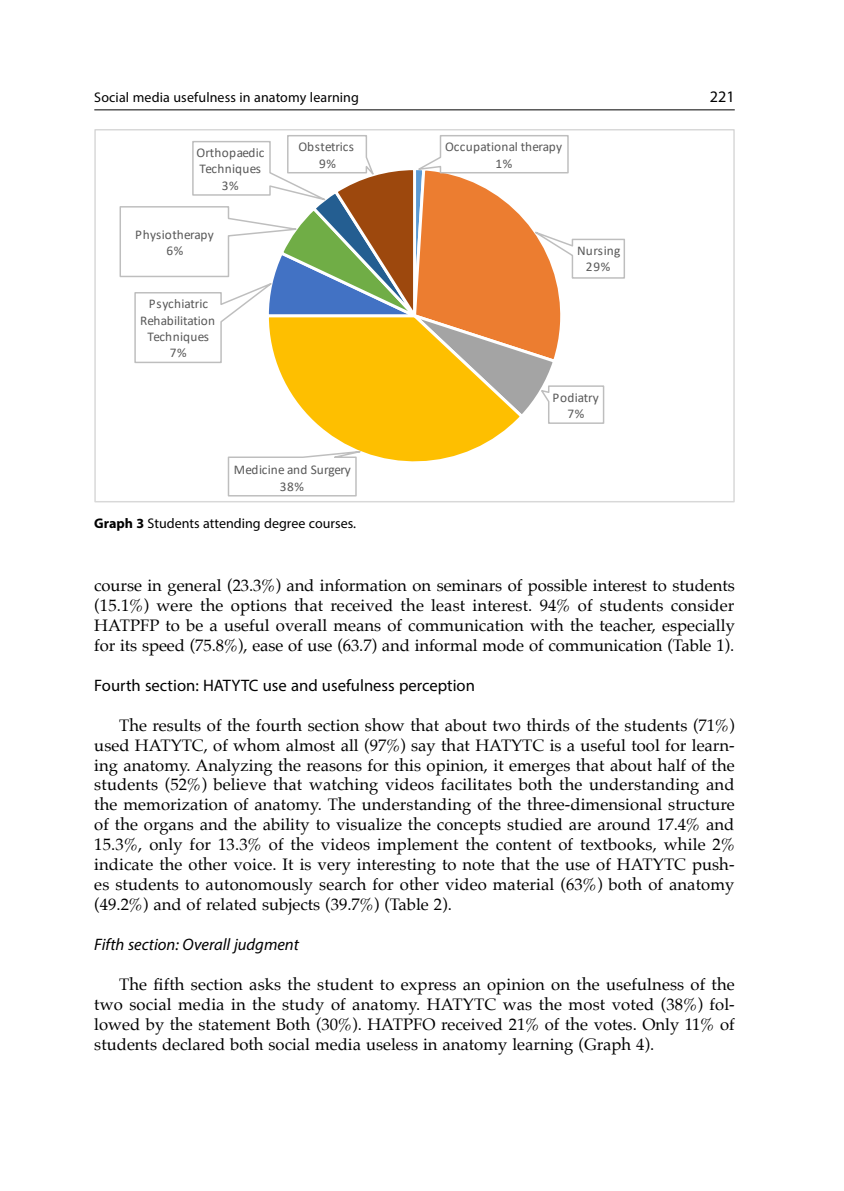
<style>
.page{position:relative;width:844px;height:1191px;background:#fff}
.page>*{position:absolute;margin:0;border:0;box-sizing:border-box;transform-origin:0 0}
.t1{font:16.62px/19.9px "Palatino";color:#000;text-align:justify}
.t2{font:16.62px "Myriad Pro";color:#000}
.t3{font:italic 16.62px "Myriad Pro";color:#000}
.t4{font:16.1px "Myriad Pro";color:#000}
.t5{font:14px "Myriad Pro";letter-spacing:.005em;color:#000}
.t6{font:13.3px/16.3px "Calibri";color:#595959;text-align:center}
.t7{font:13.3px/16.3px "Calibri";letter-spacing:.03em;color:#595959;text-align:center}
.s1{font-weight:700}
</style>
<div class="page">
<hr style="left:94px;top:109px;width:640px;height:1px;background:#000">
<svg style="left:317px;top:424px;width:195px;height:38px"></svg>
<svg style="left:227px;top:448px;width:157px;height:49px"></svg>
<svg style="left:119px;top:135px;width:506px;height:289px"></svg>
<p class="t5" style="left:94px;top:88px;width:266px">Social media usefulness in anatomy learning</p>
<p class="t4" style="left:709px;top:86px;width:26px">221</p>
<p class="t6" style="left:196px;top:144px;width:69px">Orthopaedic<br>Techniques<br>3%</p>
<p class="t6" style="left:298px;top:138px;width:57px">Obstetrics<br>9%</p>
<p class="t6" style="left:135px;top:226px;width:80px">Physiotherapy<br>6%</p>
<p class="t6" style="left:140px;top:295px;width:77px">Psychiatric<br>Rehabilitation<br>Techniques<br>7%</p>
<p class="t6" style="left:234px;top:461px;width:119px">Medicine and Surgery<br>38%</p>
<p class="t5" style="left:94px;top:514px;width:263px"><span class="s1">Graph 3</span> Students attending degree courses.</p>
<p class="t6" style="left:445px;top:138px;width:119px">Occupational therapy<br>1%</p>
<p class="t7" style="left:577px;top:242px;width:45px">Nursing<br>29%</p>
<p class="t6" style="left:552px;top:389px;width:48px">Podiatry<br>7%</p>
<p class="t1" style="left:94px;top:575px;width:642px">course in general (23.3%) and information on seminars of possible interest to students (15.1%) were the options that received the least interest. 94% of students consider HATPFP to be a useful overall means of communication with the teacher, especially for its speed (75.8%), ease of use (63.7) and informal mode of communication (Table 1).</p>
<p class="t2" style="left:94px;top:675px;width:382px">Fourth section: HATYTC use and usefulness perception</p>
<p class="t1" style="left:94px;top:715px;width:642px;text-indent:25px">The results of the fourth section show that about two thirds of the students (71%) used HATYTC, of whom almost all (97%) say that HATYTC is a useful tool for learn&shy;ing anatomy. Analyzing the reasons for this opinion, it emerges that about half of the students (52%) believe that watching videos facilitates both the understanding and the memorization of anatomy. The understanding of the three-dimensional structure of the organs and the ability to visualize the concepts studied are around 17.4% and 15.3%, only for 13.3% of the videos implement the content of textbooks, while 2% indicate the other voice. It is very interesting to note that the use of HATYTC push&shy;es students to autonomously search for other video material (63%) both of anatomy (49.2%) and of related subjects (39.7%) (Table 2).</p>
<p class="t3" style="left:94px;top:934px;width:206px">Fifth section: Overall judgment</p>
<p class="t1" style="left:94px;top:974px;width:642px;text-indent:25px">The fifth section asks the student to express an opinion on the usefulness of the two social media in the study of anatomy. HATYTC was the most voted (38%) fol&shy;lowed by the statement Both (30%). HATPFO received 21% of the votes. Only 11% of students declared both social media useless in anatomy learning (Graph 4).</p>
</div>
